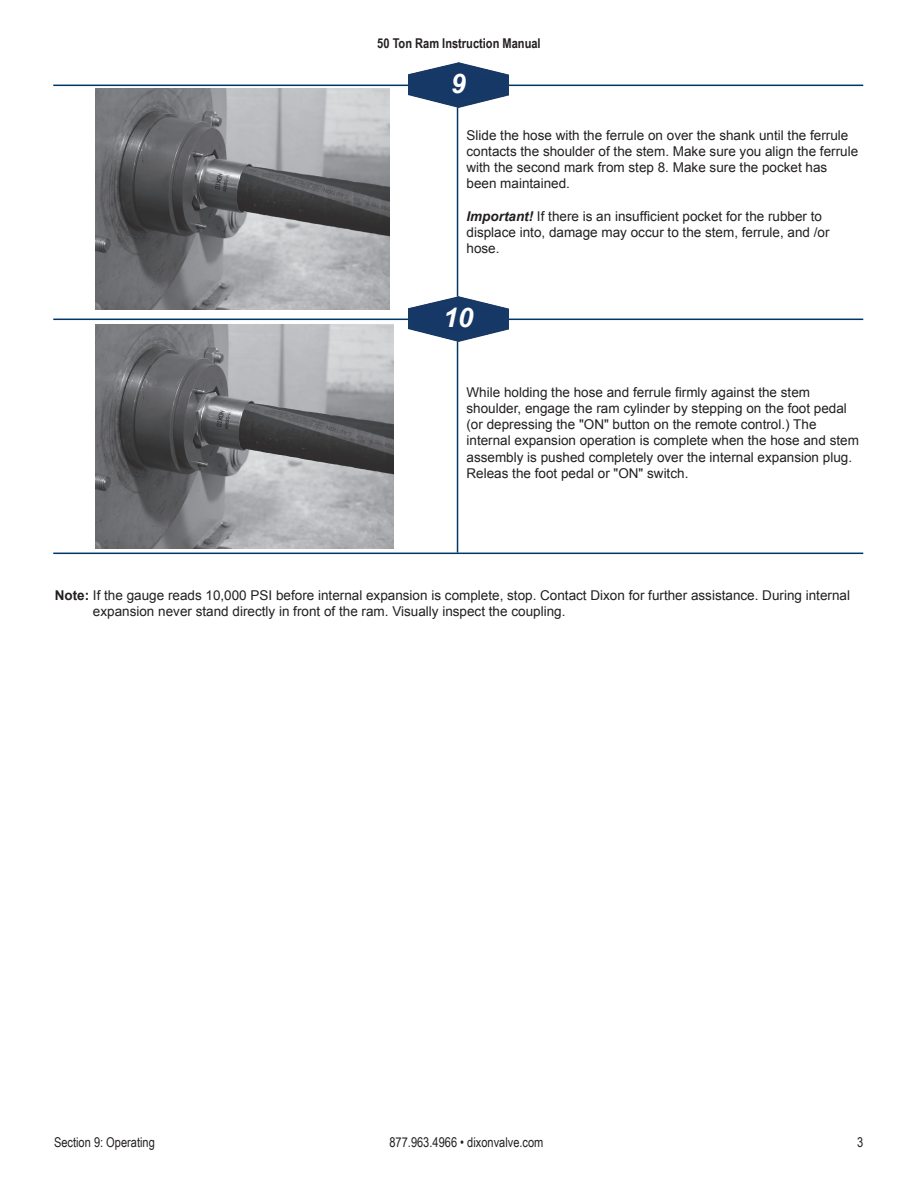
<style>
.page{position:relative;width:918px;height:1188px;background:#fff}
.page>*{position:absolute;margin:0;border:0;box-sizing:border-box;transform-origin:0 0}
.t1{font:italic 700 27px "Arial";color:#fff}
.t2{font:13.5px/16.2px "Arial";color:#231f20}
.t3{font:13.5px "Arial Narrow";color:#231f20}
.t4{font:700 13.5px "Arial Narrow";color:#231f20}
.s1{font-weight:700;font-style:italic}
.s2{font-weight:700}
</style>
<div class="page">
<hr style="left:457px;top:85px;width:1px;height:468px;background:#003667">
<hr style="left:53px;top:85px;width:810px;height:1px;background:#003667">
<img style="left:408px;top:63px;width:100px;height:45px">
<hr style="left:53px;top:319px;width:810px;height:1px;background:#003667">
<img style="left:408px;top:297px;width:100px;height:45px">
<hr style="left:53px;top:553px;width:810px;height:1px;background:#003667">
<img style="left:96px;top:89px;width:293px;height:220px">
<img style="left:96px;top:325px;width:298px;height:223px">
<p class="t4" style="left:377px;top:33px;width:165px">50 Ton Ram Instruction Manual</p>
<p class="t1" style="left:451px;top:65px;width:17px">9</p>
<p class="t2" style="left:466px;top:127px;width:393px">Slide the hose with the ferrule on over the shank until the ferrule contacts the shoulder of the stem. Make sure you align the ferrule with the second mark from step 8. Make sure the pocket has been maintained.</p>
<p class="t2" style="left:466px;top:208px;width:365px"><span class="s1">Important!</span> If there is an insufficient pocket for the rubber to displace into, damage may occur to the stem, ferrule, and /or hose.</p>
<p class="t1" style="left:443px;top:299px;width:32px">10</p>
<p class="t2" style="left:466px;top:384px;width:394px">While holding the hose and ferrule firmly against the stem shoulder, engage the ram cylinder by stepping on the foot pedal (or depressing the "ON" button on the remote control.) The internal expansion operation is complete when the hose and stem assembly is pushed completely over the internal expansion plug.<br>Releas the foot pedal or "ON" switch.</p>
<p class="t2" style="left:93px;top:587px;width:759px;text-indent:-38px"><span class="s2">Note:</span> If the gauge reads 10,000 PSI before internal expansion is complete, stop. Contact Dixon for further assistance. During internal expansion never stand directly in front of the ram. Visually inspect the coupling.</p>
<p class="t3" style="left:54px;top:1133px;width:102px">Section 9: Operating</p>
<p class="t3" style="left:389px;top:1133px;width:156px">877.963.4966 • dixonvalve.com</p>
<p class="t3" style="left:857px;top:1133px;width:8px">3</p>
</div>
